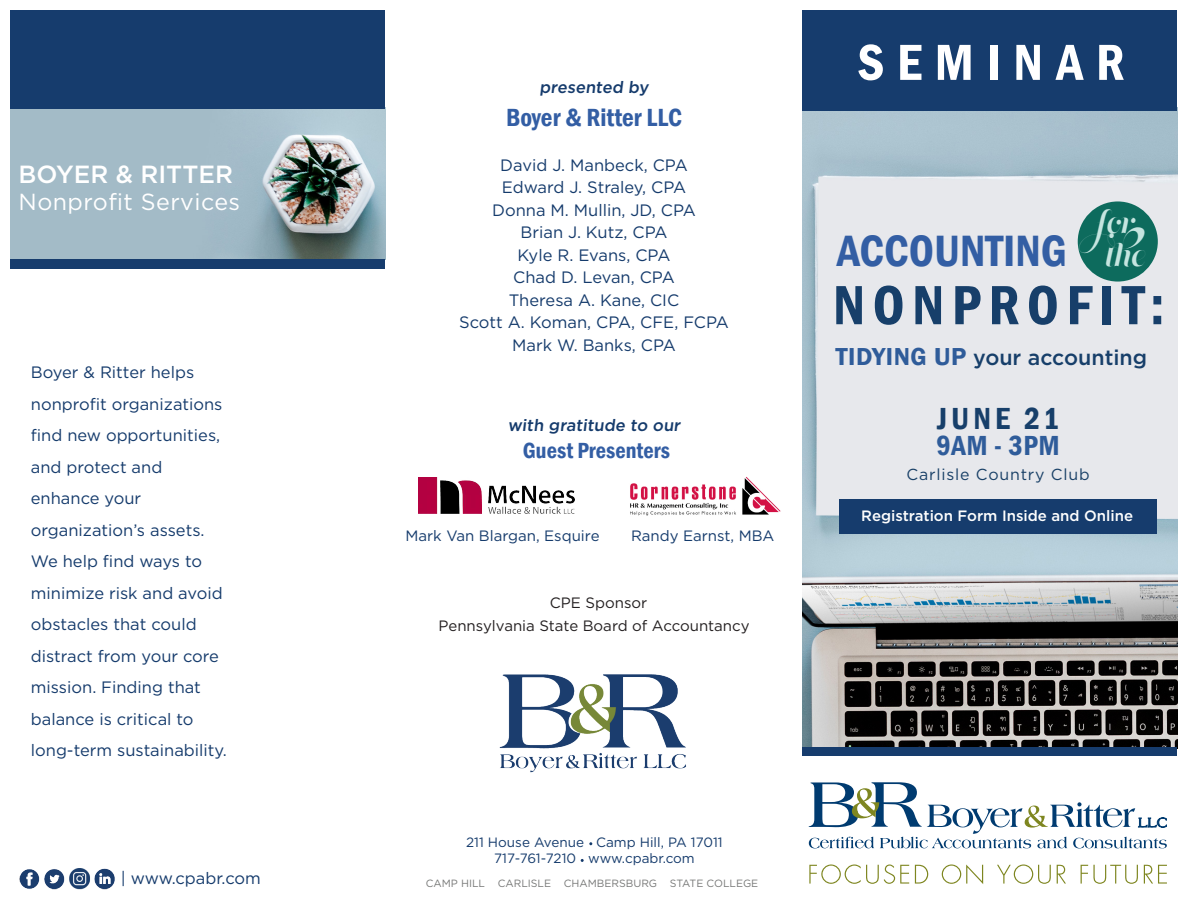
<style>
.page{position:relative;width:1188px;height:918px;background:#fff}
.page>*{position:absolute;margin:0;border:0;box-sizing:border-box;transform-origin:0 0}
.t1{font:600 condensed 57.15px "Franklin Gothic";letter-spacing:.13em;color:#173f6a}
.t2{font:600 condensed 52.5px "Franklin Gothic";letter-spacing:.24em;color:#fff}
.t3{font:600 condensed 45.15px "Franklin Gothic";color:#335ea4}
.t4{font:600 condensed 31.35px "Franklin Gothic";letter-spacing:.13em;color:#173f6a}
.t5{font:30px "Memoriam Pro";color:#c5e5e0}
.t6{font:600 condensed 28.35px "Franklin Gothic";letter-spacing:.02em;color:#2f5c9a}
.t7{font:600 condensed 25.5px "Franklin Gothic";color:#335ea4}
.t8{font:500 24.75px "Gotham";color:#fff}
.t9{font:23.25px "Gotham";letter-spacing:.02em;color:#fff}
.t10{font:600 condensed 22.5px "Franklin Gothic";color:#335ea4}
.t11{font:500 21.45px "Gotham";color:#173f6a}
.t12{font:16.5px/31.5px "Gotham";color:#153b6c}
.t13{font:500 16.5px "Gotham";color:#153b6c}
.t14{font:15.9px "Gotham";letter-spacing:.05em;color:#194067}
.t15{font:15px "Gotham";color:#231f20}
.t16{font:15px "Gotham";color:#153b6c}
.t17{font:500 15px "Gotham";color:#fff}
.t18{font:13.5px "Gotham";color:#153b6c}
.t19{font:10.5px "Gotham";color:#777877}
.s1{font-family:"Franklin Gothic";font-weight:600;font-size:25.2px;color:#2f5c9a}
</style>
<div class="page">
<img style="left:802px;top:111px;width:376px;height:636px">
<div style="left:802px;top:10px;width:376px;height:101px;background:#163c6d"></div>
<img style="left:11px;top:110px;width:375px;height:149px">
<div style="left:839px;top:500px;width:317px;height:34px;background:#163c6d"></div>
<svg style="left:809px;top:864px;width:100px;height:20px"></svg>
<svg style="left:915px;top:865px;width:13px;height:19px"></svg>
<svg style="left:942px;top:864px;width:41px;height:20px"></svg>
<svg style="left:997px;top:864px;width:54px;height:20px"></svg>
<svg style="left:1057px;top:865px;width:9px;height:19px"></svg>
<svg style="left:1081px;top:865px;width:57px;height:19px"></svg>
<svg style="left:1144px;top:865px;width:23px;height:19px"></svg>
<svg style="left:809px;top:782px;width:358px;height:66px"></svg>
<div style="left:802px;top:747px;width:376px;height:9px;background:#163c6d"></div>
<img style="left:19px;top:868px;width:96px;height:22px">
<img style="left:499px;top:674px;width:187px;height:99px">
<div style="left:10px;top:259px;width:376px;height:10px;background:#163c6d"></div>
<div style="left:10px;top:10px;width:376px;height:100px;background:#163c6d"></div>
<div style="left:1078px;top:201px;width:80px;height:81px;background:#0d6b5d;border-radius:50%"></div>
<img style="left:419px;top:477px;width:155px;height:37px">
<img style="left:630px;top:477px;width:151px;height:39px">
<p class="t8" style="left:18px;top:158px;width:216px">BOYER &amp; RITTER</p>
<p class="t9" style="left:18px;top:187px;width:223px">Nonprofit Services</p>
<p class="t12" style="left:31px;top:356px;width:198px">Boyer &amp; Ritter helps nonprofit organizations find new opportunities, and protect and enhance your organization’s assets.<br>We help find ways to minimize risk and avoid obstacles that could distract from your core mission. Finding that balance is critical to long-term sustainability.</p>
<p class="t12" style="left:121px;top:862px;width:142px">| www.cpabr.com</p>
<p class="t13" style="left:540px;top:76px;width:113px">presented by</p>
<p class="t7" style="left:506px;top:100px;width:178px">Boyer &amp; Ritter LLC</p>
<p class="t12" style="left:500px;top:149px;width:189px">David J. Manbeck, CPA</p>
<p class="t12" style="left:502px;top:171px;width:186px">Edward J. Straley, CPA</p>
<p class="t12" style="left:492px;top:194px;width:205px">Donna M. Mullin, JD, CPA</p>
<p class="t12" style="left:521px;top:216px;width:149px">Brian J. Kutz, CPA</p>
<p class="t12" style="left:518px;top:239px;width:154px">Kyle R. Evans, CPA</p>
<p class="t12" style="left:513px;top:261px;width:163px">Chad D. Levan, CPA</p>
<p class="t12" style="left:509px;top:284px;width:172px">Theresa A. Kane, CIC</p>
<p class="t12" style="left:459px;top:306px;width:271px">Scott A. Koman, CPA, CFE, FCPA</p>
<p class="t12" style="left:512px;top:329px;width:165px">Mark W. Banks, CPA</p>
<p class="t13" style="left:508px;top:415px;width:177px">with gratitude to our</p>
<p class="t10" style="left:523px;top:436px;width:149px">Guest Presenters</p>
<p class="t16" style="left:406px;top:526px;width:196px">Mark Van Blargan, Esquire</p>
<p class="t16" style="left:631px;top:526px;width:145px">Randy Earnst, MBA</p>
<p class="t15" style="left:550px;top:593px;width:99px">CPE Sponsor</p>
<p class="t15" style="left:439px;top:616px;width:313px">Pennsylvania State Board of Accountancy</p>
<p class="t2" style="left:857px;top:27px;width:269px">SEMINAR</p>
<p class="t5" style="left:1096px;top:205px;width:40px">fo r</p>
<p class="t3" style="left:837px;top:221px;width:232px">ACCOUNTING</p>
<p class="t5" style="left:1105px;top:237px;width:47px">t he</p>
<p class="t1" style="left:833px;top:267px;width:333px">NONPROFIT:</p>
<p class="t11" style="left:835px;top:343px;width:313px"><span class="s1">TIDYING UP</span> your accounting</p>
<p class="t4" style="left:937px;top:398px;width:124px">JUNE 21</p>
<p class="t6" style="left:936px;top:427px;width:125px">9AM - 3PM</p>
<p class="t14" style="left:907px;top:464px;width:185px">Carlisle Country Club</p>
<p class="t17" style="left:861px;top:506px;width:273px">Registration Form Inside and Online</p>
<p class="t18" style="left:466px;top:833px;width:258px">211 House Avenue Camp Hill, PA 17011</p>
<p class="t18" style="left:494px;top:850px;width:202px">717-761-7210 www.cpabr.com</p>
<p class="t19" style="left:426px;top:876px;width:334px">CAMP HILL CARLISLE CHAMBERSBURG STATE COLLEGE</p>
</div>
